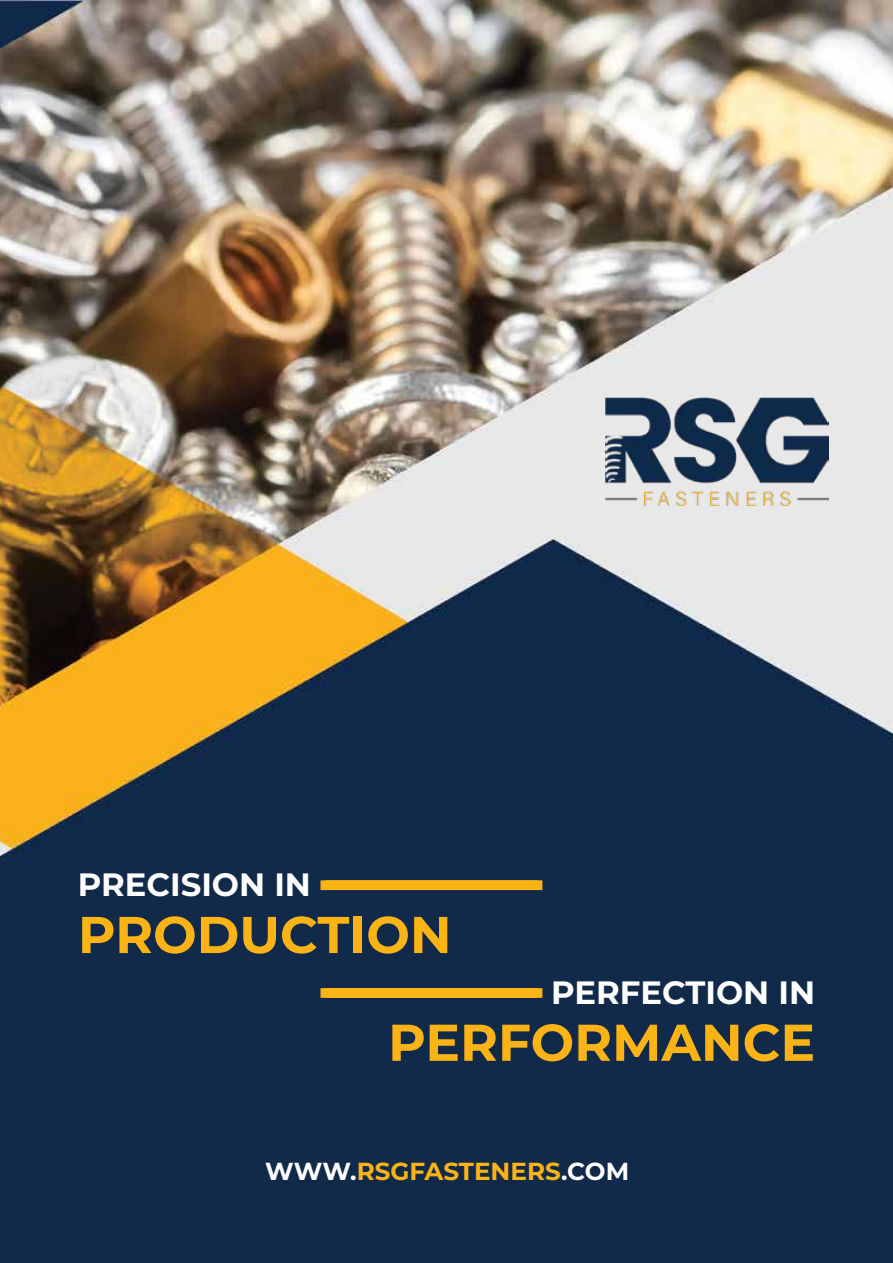
<style>
.page{position:relative;width:893px;height:1263px;background:#fff}
.page>*{position:absolute;margin:0;border:0;box-sizing:border-box;transform-origin:0 0}
.t1{font:700 51.6px "Montserrat";color:#fcb316}
.t2{font:700 32.25px "Montserrat";color:#fff}
.t3{font:700 24.6px "Montserrat";color:#fcb316}
.s1{color:#fff}
</style>
<div class="page">
<img style="left:0;top:0;width:893px;height:1263px">
<div style="left:320px;top:880px;width:222px;height:10px;border:9px solid #fcb316"></div>
<div style="left:320px;top:988px;width:222px;height:10px;border:9px solid #fcb316"></div>
<img style="left:605px;top:398px;width:223px;height:107px">
<p class="t2" style="left:78px;top:863px;width:235px">PRECISION IN</p>
<h1 class="t1" style="left:78px;top:900px;width:375px">PRODUCTION</h1>
<p class="t2" style="left:551px;top:971px;width:265px">PERFECTION IN</p>
<h1 class="t1" style="left:388px;top:1008px;width:428px">PERFORMANCE</h1>
<p class="t3" style="left:265px;top:1155px;width:365px"><span class="s1">WWW.</span>RSGFASTENERS<span class="s1">.COM</span></p>
</div>
